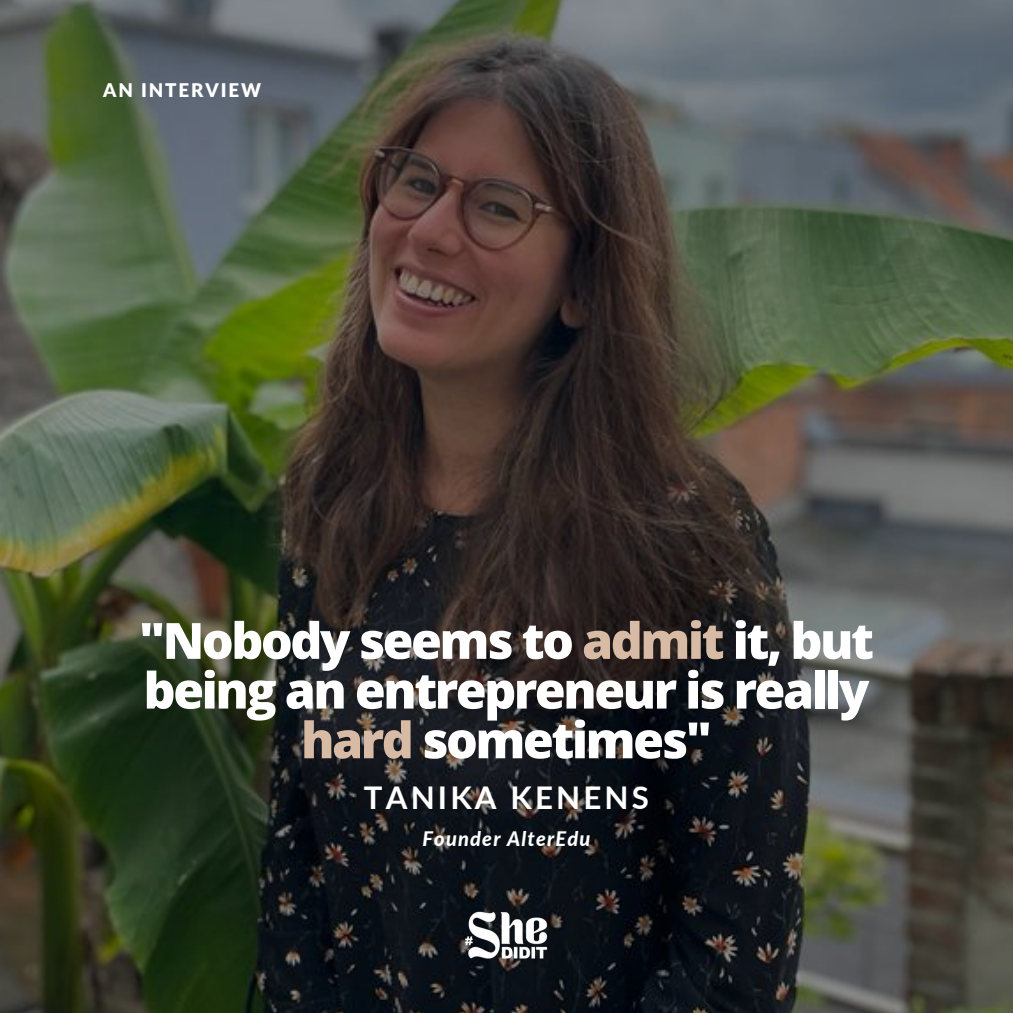
<style>
.page{position:relative;width:1013px;height:1013px;background:#fff}
.page>*{position:absolute;margin:0;border:0;box-sizing:border-box;transform-origin:0 0}
.t1{font:800 50px/49.8px "Open Sans";letter-spacing:-.05em;color:#fff;text-align:center}
.t2{font:700 31.25px "Lato";letter-spacing:.1em;color:#fff}
.t3{font:italic 800 20px "Lato";letter-spacing:.06em;color:#fff}
.t4{font:900 18.75px "Lato";letter-spacing:.1em;color:#fff}
.s1{color:#d8bba4}
</style>
<div class="page">
<img style="left:0;top:0;width:1012px;height:1012px">
<img style="left:462px;top:911px;width:88px;height:47px">
<p class="t4" style="left:103px;top:78px;width:159px">AN INTERVIEW</p>
<p class="t1" style="left:139px;top:614px;width:736px">"Nobody seems to <span class="s1">admit</span> it, but being an entrepreneur is really <span class="s1">hard</span> sometimes"</p>
<p class="t2" style="left:364px;top:777px;width:286px">TANIKA KENENS</p>
<p class="t3" style="left:422px;top:825px;width:169px">Founder AlterEdu</p>
</div>
